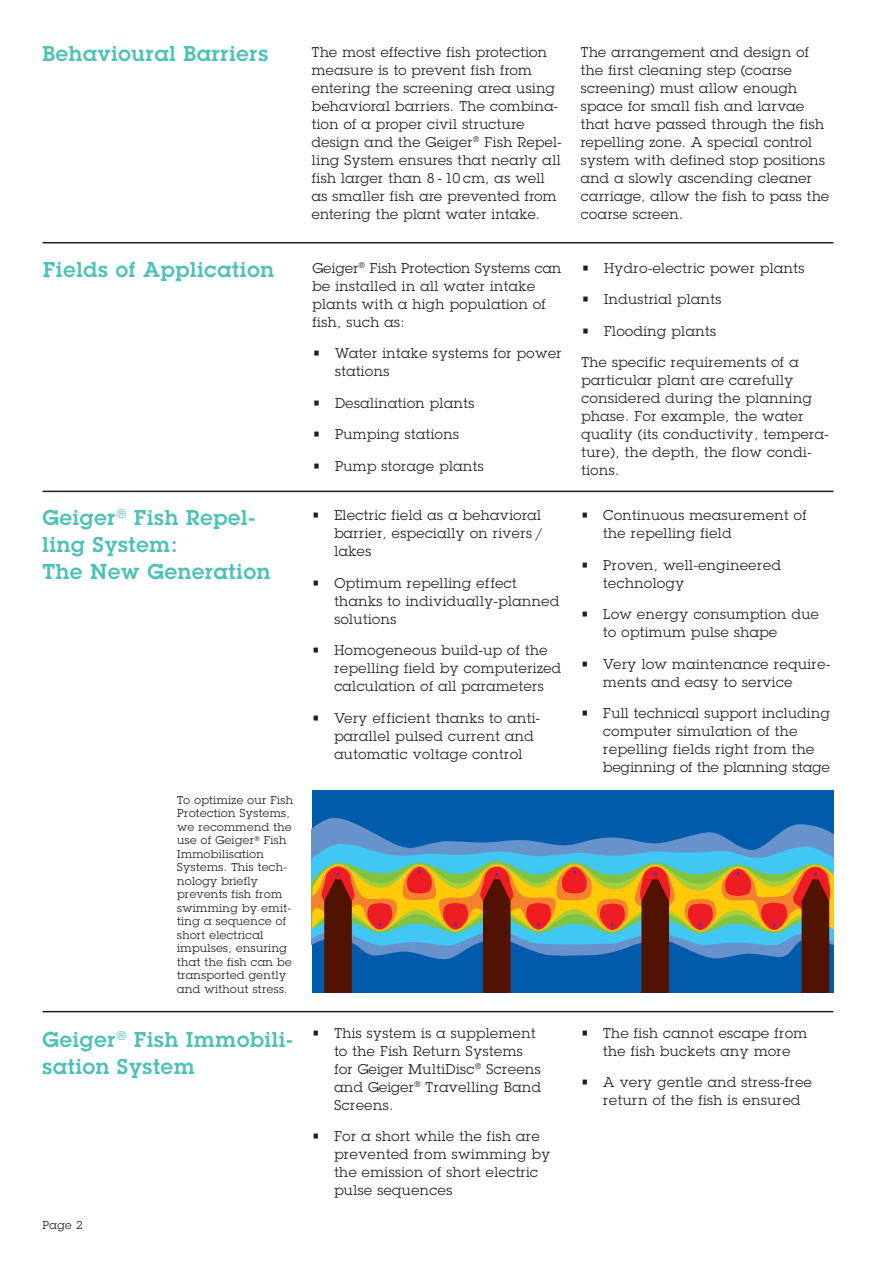
<style>
.page{position:relative;width:893px;height:1263px;background:#fff}
.page>*{position:absolute;margin:0;border:0;box-sizing:border-box;transform-origin:0 0}
.t1{font:600 21px/27px "Lubalin Graph Std";letter-spacing:.04em;color:#4dc1b6}
.t2{font:13.8px/18px "Lubalin Graph Std";letter-spacing:.04em;color:#231f20}
.t3{font:11.25px/13.5px "Lubalin Graph Std";letter-spacing:.04em;color:#231f20}
</style>
<div class="page">
<hr style="left:43px;top:242px;width:790px;height:1px;background:#231f20">
<hr style="left:43px;top:491px;width:790px;height:1px;background:#231f20">
<hr style="left:43px;top:1011px;width:790px;height:1px;background:#231f20">
<div style="left:312px;top:790px;width:521px;height:203px;background:#015aaa"></div>
<svg style="left:312px;top:818px;width:521px;height:26px"></svg>
<svg style="left:312px;top:844px;width:521px;height:17px;background:#52aade"></svg>
<svg style="left:312px;top:861px;width:521px;height:132px"></svg>
<h1 class="t1" style="left:43px;top:40px;width:227px">Behavioural Barriers</h1>
<p class="t2" style="left:312px;top:43px;width:251px">The most effective fish protection measure is to prevent fish from entering the screening area using behavioral barriers. The combina&shy;tion of a proper civil structure design and the Geiger<sup>®</sup> Fish Repel&shy;ling System ensures that nearly all fish larger than 8 - 10 cm, as well as smaller fish are prevented from entering the plant water intake.</p>
<p class="t2" style="left:581px;top:43px;width:250px">The arrangement and design of the first cleaning step (coarse screening) must allow enough space for small fish and larvae that have passed through the fish repelling zone. A special control system with defined stop positions and a slowly ascending cleaner carriage, allow the fish to pass the coarse screen.</p>
<h1 class="t1" style="left:43px;top:256px;width:232px">Fields of Application</h1>
<p class="t2" style="left:313px;top:259px;width:250px">Geiger<sup>®</sup> Fish Protection Systems can be installed in all water intake plants with a high population of fish, such as:</p>
<p class="t2" style="left:335px;top:344px;width:228px;text-indent:-22px">• Water intake systems for power stations</p>
<p class="t2" style="left:313px;top:394px;width:163px">• Desalination plants</p>
<p class="t2" style="left:313px;top:425px;width:148px">• Pumping stations</p>
<p class="t2" style="left:313px;top:457px;width:172px">• Pump storage plants</p>
<p class="t2" style="left:581px;top:259px;width:224px">• Hydro-electric power plants</p>
<p class="t2" style="left:581px;top:290px;width:141px">• Industrial plants</p>
<p class="t2" style="left:581px;top:322px;width:136px">• Flooding plants</p>
<p class="t2" style="left:581px;top:353px;width:249px">The specific requirements of a particular plant are carefully considered during the planning phase. For example, the water quality (its conductivity, tempera&shy;ture), the depth, the flow condi&shy;tions.</p>
<h1 class="t1" style="left:43px;top:504px;width:229px">Geiger<sup>®</sup> Fish Repel&shy;ling System:<br>The New Generation</h1>
<p class="t2" style="left:334px;top:506px;width:210px;text-align:justify;text-indent:-22px">• Electric field as a behavioral barrier, especially on rivers / lakes</p>
<p class="t2" style="left:334px;top:574px;width:226px;text-indent:-22px">• Optimum repelling effect thanks to individually-planned solutions</p>
<p class="t2" style="left:334px;top:641px;width:228px;text-indent:-22px">• Homogeneous build-up of the repelling field by computerized calculation of all parameters</p>
<p class="t2" style="left:334px;top:709px;width:206px;text-indent:-22px">• Very efficient thanks to anti&shy;parallel pulsed current and automatic voltage control</p>
<p class="t2" style="left:603px;top:506px;width:205px;text-indent:-22px">• Continuous measurement of the repelling field</p>
<p class="t2" style="left:603px;top:556px;width:179px;text-indent:-22px">• Proven, well-engineered technology</p>
<p class="t2" style="left:603px;top:605px;width:217px;text-indent:-22px">• Low energy consumption due to optimum pulse shape</p>
<p class="t2" style="left:603px;top:655px;width:228px;text-indent:-23px">• Very low maintenance require&shy;ments and easy to service</p>
<p class="t2" style="left:603px;top:704px;width:228px;text-indent:-22px">• Full technical support including computer simulation of the repelling fields right from the beginning of the planning stage</p>
<p class="t3" style="left:177px;top:793px;width:117px">To optimize our Fish<br>Protection Systems, we recommend the use of Geiger<sup>®</sup> Fish<br>Immobilisation<br>Systems. This tech&shy;nology briefly prevents fish from swimming by emit&shy;ting a sequence of short electrical impulses, ensuring that the fish can be transported gently and without stress.</p>
<h1 class="t1" style="left:43px;top:1026px;width:252px">Geiger<sup>®</sup> Fish Immobili&shy;sation System</h1>
<p class="t2" style="left:334px;top:1024px;width:208px;text-indent:-22px">• This system is a supplement to the Fish Return Systems for Geiger MultiDisc<sup>®</sup> Screens and Geiger<sup>®</sup> Travelling Band<br>Screens.</p>
<p class="t2" style="left:334px;top:1127px;width:217px;text-indent:-22px">• For a short while the fish are prevented from swimming by the emission of short electric pulse sequences</p>
<p class="t3" style="left:43px;top:1218px;width:42px">Page 2</p>
<p class="t2" style="left:581px;top:1024px;width:228px;text-align:center">• The fish cannot escape from the fish buckets any more</p>
<p class="t2" style="left:603px;top:1073px;width:210px;text-indent:-22px">• A very gentle and stress-free return of the fish is ensured</p>
</div>
